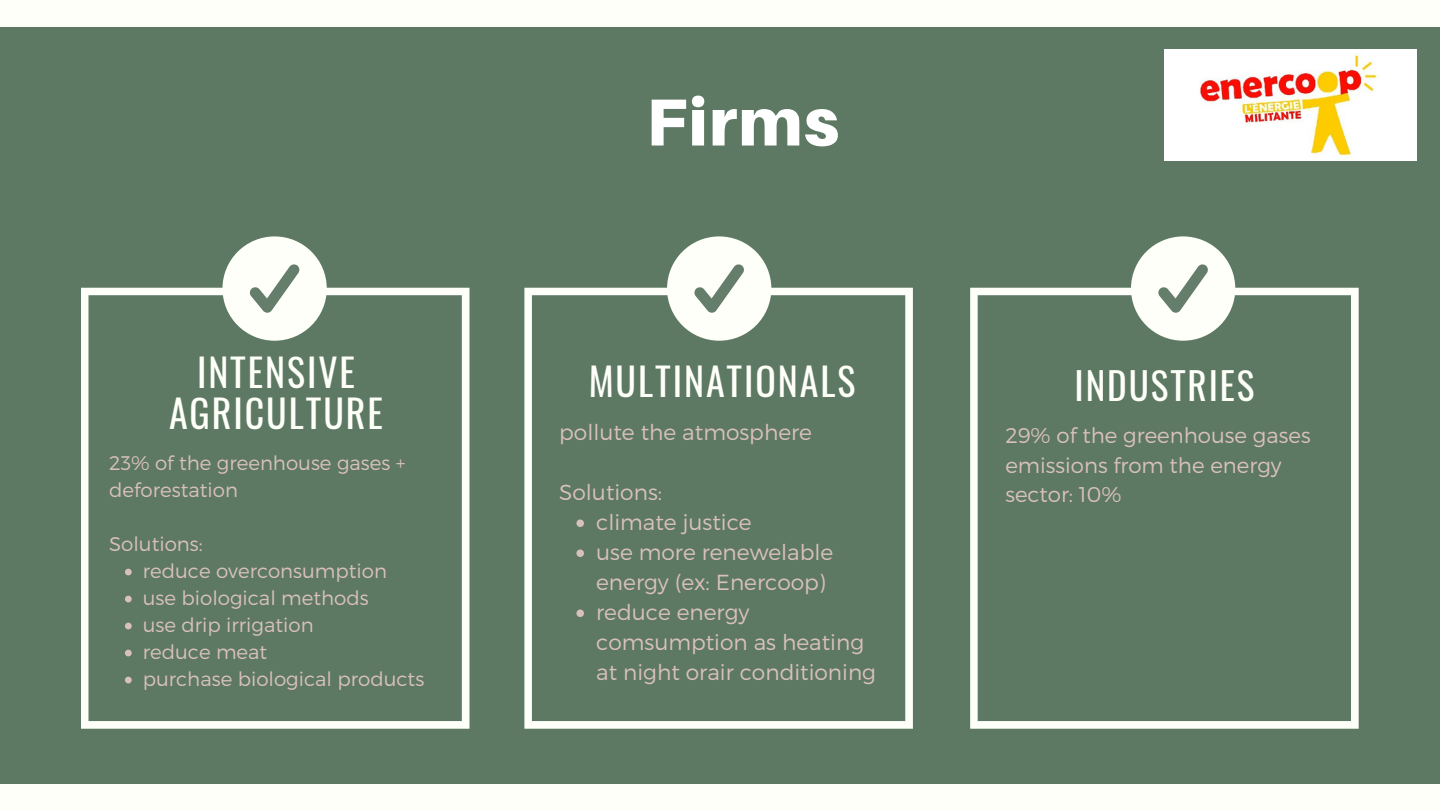
<style>
.page{position:relative;width:1440px;height:810px;background:#fefff8}
.page>*{position:absolute;margin:0;border:0;box-sizing:border-box;transform-origin:0 0}
.t1{font:900 66.5px "Aileron";letter-spacing:.02em;color:#fff}
.t2{font:38px/41.2px "Oswald";letter-spacing:.05em;color:#fefff8;text-align:center}
.t3{font:37.3px "Oswald";letter-spacing:.05em;color:#fefff8}
.t4{font:300 21.7px/30px "Montserrat";color:#d9c1bb}
.t5{font:300 21.3px/29.4px "Montserrat";color:#d9c1bb}
.t6{font:300 19.7px/27px "Montserrat";color:#d9c1bb}
</style>
<div class="page">
<div style="left:0;top:27px;width:1440px;height:756px;background:#5d7963"></div>
<svg style="left:81px;top:288px;width:389px;height:441px"></svg>
<div style="left:222px;top:236px;width:105px;height:105px;background:#fefff8;border-radius:50%"></div>
<svg style="left:249px;top:264px;width:51px;height:49px"></svg>
<svg style="left:970px;top:288px;width:389px;height:441px"></svg>
<svg style="left:524px;top:288px;width:389px;height:441px"></svg>
<div style="left:667px;top:236px;width:104px;height:105px;background:#fefff8;border-radius:50%"></div>
<svg style="left:694px;top:264px;width:50px;height:49px"></svg>
<div style="left:1131px;top:236px;width:104px;height:105px;background:#fefff8;border-radius:50%"></div>
<svg style="left:1158px;top:264px;width:50px;height:49px"></svg>
<img style="left:1165px;top:50px;width:252px;height:110px">
<svg style="left:125px;top:569px;width:7px;height:6px"></svg>
<svg style="left:125px;top:596px;width:7px;height:6px"></svg>
<svg style="left:125px;top:623px;width:7px;height:6px"></svg>
<svg style="left:125px;top:650px;width:7px;height:6px"></svg>
<svg style="left:125px;top:677px;width:7px;height:6px"></svg>
<svg style="left:576px;top:520px;width:8px;height:7px"></svg>
<svg style="left:576px;top:550px;width:8px;height:7px"></svg>
<svg style="left:576px;top:610px;width:8px;height:7px"></svg>
<h2 class="t2" style="left:169px;top:350px;width:215px">INTENSIVE<br>AGRICULTURE</h2>
<p class="t6" style="left:109px;top:449px;width:298px">23% of the greenhouse gases + deforestation</p>
<p class="t6" style="left:109px;top:530px;width:95px">Solutions:</p>
<p class="t6" style="left:143px;top:557px;width:283px">reduce overconsumption use biological methods<br>use drip irrigation<br>reduce meat<br>purchase biological products</p>
<h1 class="t1" style="left:646px;top:81px;width:194px">Firms</h1>
<h2 class="t2" style="left:589px;top:359px;width:268px">MULTINATIONALS</h2>
<p class="t4" style="left:559px;top:416px;width:254px">pollute the atmosphere</p>
<p class="t4" style="left:559px;top:476px;width:104px">Solutions:</p>
<p class="t4" style="left:596px;top:506px;width:281px">climate justice<br>use more renewelable energy (ex: Enercoop) reduce energy comsumption as heating at night orair conditioning</p>
<h3 class="t3" style="left:1075px;top:357px;width:181px">INDUSTRIES</h3>
<p class="t5" style="left:1005px;top:420px;width:307px">29% of the greenhouse gases emissions from the energy sector: 10%</p>
</div>
